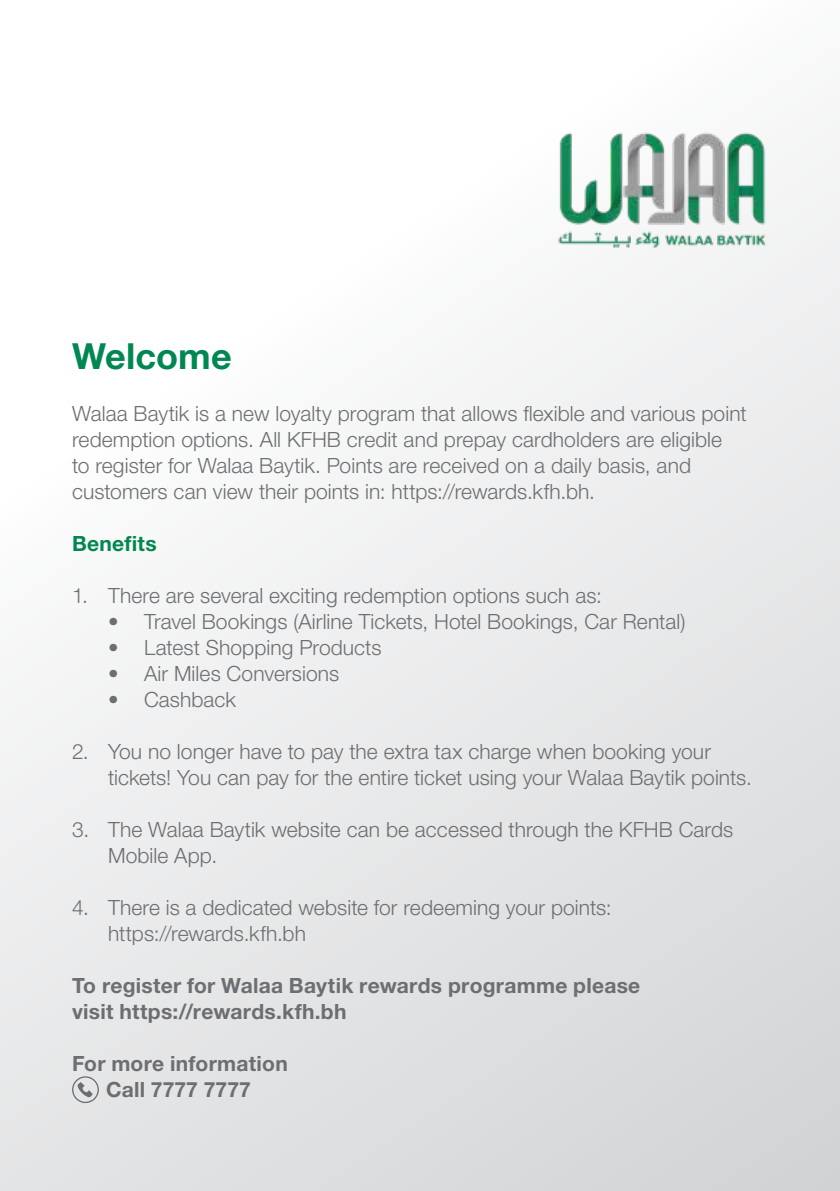
<style>
.page{position:relative;width:840px;height:1191px;background:#fff}
.page>*{position:absolute;margin:0;border:0;box-sizing:border-box;transform-origin:0 0}
.t1{font:700 36px "Helvetica Neue LT Std";color:#008752}
.t2{font:300 21px/26px "Helvetica Neue LT Std";letter-spacing:.005em;color:#6d6e71}
.t3{font:700 21px/26px "Helvetica Neue LT Std";letter-spacing:.01em;color:#6d6e71}
.t4{font:700 21px "Helvetica Neue LT Std";letter-spacing:.015em;color:#008752}
</style>
<div class="page">
<div style="left:0;top:0;width:839px;height:1191px;background:linear-gradient(to bottom,#fff,#dadbdd)"></div>
<img style="left:537px;top:104px;width:250px;height:150px">
<svg style="left:72px;top:1076px;width:27px;height:27px"></svg>
<h1 class="t1" style="left:72px;top:334px;width:161px">Welcome</h1>
<p class="t2" style="left:72px;top:400px;width:675px">Walaa Baytik is a new loyalty program that allows flexible and various point redemption options. All KFHB credit and prepay cardholders are eligible<br>to register for Walaa Baytik. Points are received on a daily basis, and customers can view their points in: https://rewards.kfh.bh.</p>
<p class="t4" style="left:72px;top:530px;width:86px">Benefits</p>
<p class="t2" style="left:72px;top:582px;width:531px">1. There are several exciting redemption options such as:</p>
<p class="t2" style="left:108px;top:608px;width:578px">• Travel Bookings (Airline Tickets, Hotel Bookings, Car Rental)</p>
<p class="t2" style="left:108px;top:634px;width:275px">• Latest Shopping Products</p>
<p class="t2" style="left:108px;top:660px;width:232px">• Air Miles Conversions</p>
<p class="t2" style="left:108px;top:686px;width:129px">• Cashback</p>
<p class="t2" style="left:108px;top:738px;width:645px;text-indent:-36px">2. You no longer have to pay the extra tax charge when booking your tickets! You can pay for the entire ticket using your Walaa Baytik points.</p>
<p class="t2" style="left:108px;top:816px;width:626px;text-indent:-36px">3. The Walaa Baytik website can be accessed through the KFHB Cards<br>Mobile App.</p>
<p class="t2" style="left:108px;top:894px;width:505px;text-indent:-36px">4. There is a dedicated website for redeeming your points: https://rewards.kfh.bh</p>
<p class="t3" style="left:72px;top:972px;width:569px">To register for Walaa Baytik rewards programme please visit https://rewards.kfh.bh</p>
<p class="t3" style="left:72px;top:1050px;width:217px;text-align:center">For more information<br>Call 7777 7777</p>
</div>
